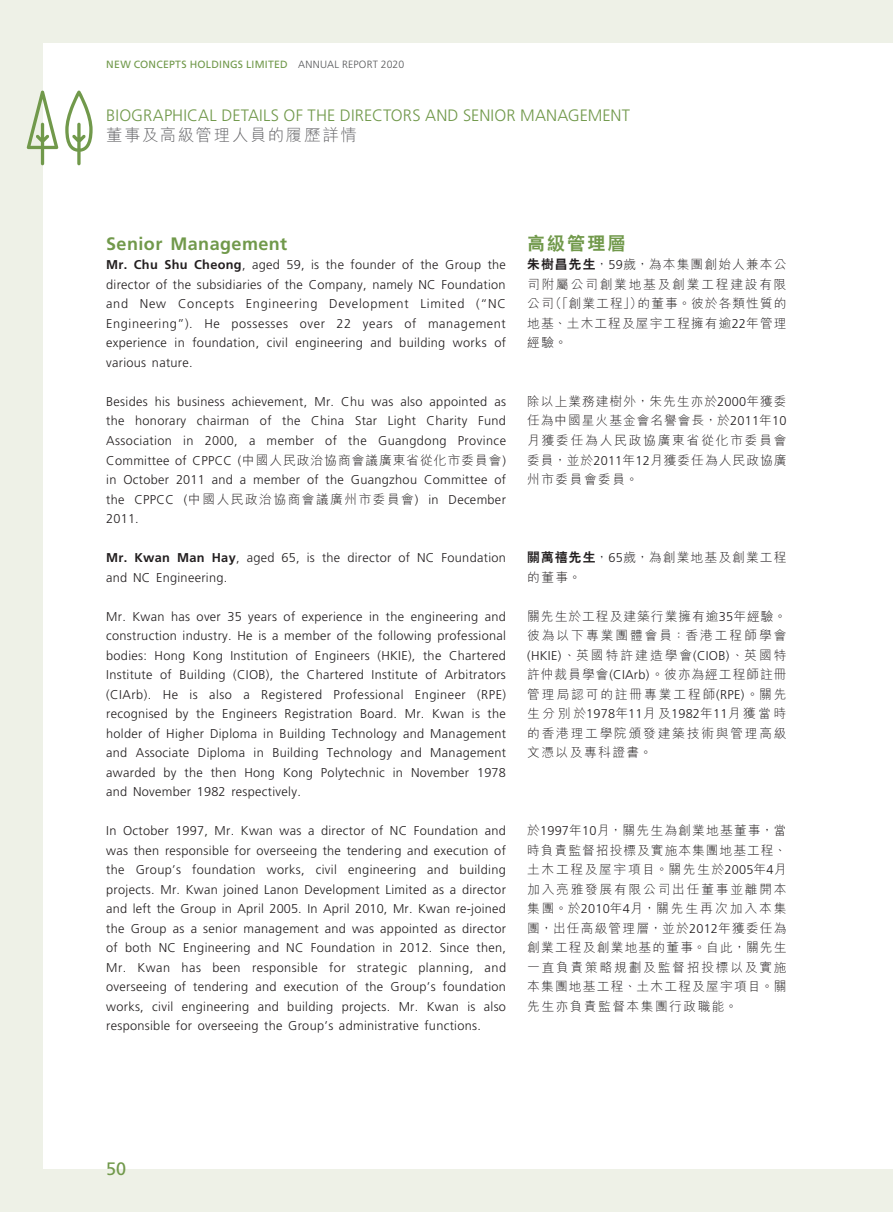
<style>
.page{position:relative;width:893px;height:1212px;background:#fff}
.page>*{position:absolute;margin:0;border:0;box-sizing:border-box;transform-origin:0 0}
._03_H1{font:700 18px "Frutiger LT Std";letter-spacing:.025em;color:#71994b}
._03_H1-2{font:800 18px "C Hei 2 HK";letter-spacing:.115em;color:#71994b}
.t1{font:18px "Frutiger LT Std";color:#71994b}
.t2{font:300 16.5px "Frutiger LT Std";letter-spacing:.005em;color:#71994b}
.t3{font:300 16.5px "M Hei HK";letter-spacing:.095em;color:#636366}
._01_Body_Text{font:300 12.75px/19.5px "Frutiger LT Std";letter-spacing:.025em;color:#231f20;text-align:justify}
._01_Body_Text-2{font:300 12.75px/19.5px "M Hei HK";letter-spacing:.115em;color:#231f20;text-align:justify}
._01_Body_Text-3{font:300 12.75px/19.5px "M Hei HK";letter-spacing:.09em;color:#231f20}
.t4{font:10.5px "Frutiger LT Std";letter-spacing:.02em;color:#71994b}
.s1{font-weight:300;color:#57585a}
.s2{font-weight:700}
.s3{font-family:"M Hei HK"}
.s4{font-family:"C Hei 2 HK";font-weight:800}
.s5{font-family:"Frutiger LT Std"}
</style>
<div class="page">
<div style="left:0;top:1169px;width:893px;height:43px;background:#eef1e7"></div>
<div style="left:0;top:0;width:893px;height:43px;background:#eef1e7"></div>
<div style="left:0;top:0;width:43px;height:1212px;background:#eef1e7"></div>
<svg style="left:27px;top:91px;width:31px;height:74px"></svg>
<svg style="left:65px;top:91px;width:28px;height:74px"></svg>
<p class="t4" style="left:106px;top:58px;width:299px">NEW CONCEPTS HOLDINGS LIMITED <span class="s1">ANNUAL REPORT 2020</span></p>
<p class="t2" style="left:106px;top:106px;width:525px">BIOGRAPHICAL DETAILS OF THE DIRECTORS AND SENIOR MANAGEMENT</p>
<p class="t3" style="left:106px;top:123px;width:252px">董事及高級管理人員的履歷詳情</p>
<p class="_03_H1" style="left:106px;top:233px;width:183px">Senior Management</p>
<p class="_01_Body_Text" style="left:106px;top:255px;width:401px"><span class="s2">Mr. Chu Shu Cheong</span>, aged 59, is the founder of the Group the director of the subsidiaries of the Company, namely NC Foundation and New Concepts Engineering Development Limited (“NC Engineering”). He possesses over 22 years of management experience in foundation, civil engineering and building works of various nature.</p>
<p class="_01_Body_Text" style="left:106px;top:392px;width:401px">Besides his business achievement, Mr. Chu was also appointed as the honorary chairman of the China Star Light Charity Fund Association in 2000, a member of the Guangdong Province Committee of CPPCC (<span class="s3">中國人民政治協商會議廣東省從化市委員會</span>) in October 2011 and a member of the Guangzhou Committee of the CPPCC (<span class="s3">中國人民政治協商會議廣州市委員會</span>) in December 2011.</p>
<p class="_01_Body_Text" style="left:106px;top:548px;width:401px"><span class="s2">Mr. Kwan Man Hay</span>, aged 65, is the director of NC Foundation and NC Engineering.</p>
<p class="_01_Body_Text" style="left:106px;top:606px;width:401px">Mr. Kwan has over 35 years of experience in the engineering and construction industry. He is a member of the following professional bodies: Hong Kong Institution of Engineers (HKIE), the Chartered Institute of Building (CIOB), the Chartered Institute of Arbitrators (CIArb). He is also a Registered Professional Engineer (RPE) recognised by the Engineers Registration Board. Mr. Kwan is the holder of Higher Diploma in Building Technology and Management and Associate Diploma in Building Technology and Management awarded by the then Hong Kong Polytechnic in November 1978 and November 1982 respectively.</p>
<p class="_01_Body_Text" style="left:106px;top:821px;width:401px">In October 1997, Mr. Kwan was a director of NC Foundation and was then responsible for overseeing the tendering and execution of the Group’s foundation works, civil engineering and building projects. Mr. Kwan joined Lanon Development Limited as a director and left the Group in April 2005. In April 2010, Mr. Kwan re-joined the Group as a senior management and was appointed as director of both NC Engineering and NC Foundation in 2012. Since then, Mr. Kwan has been responsible for strategic planning, and overseeing of tendering and execution of the Group’s foundation works, civil engineering and building projects. Mr. Kwan is also responsible for overseeing the Group’s administrative functions.</p>
<p class="_03_H1-2" style="left:527px;top:231px;width:100px">高級管理層</p>
<p class="_01_Body_Text-2" style="left:527px;top:255px;width:261px"><span class="s4">朱樹昌先生</span>，<span class="s5">59</span>歲，為本集團創始人兼本公司附屬公司創業地基及創業工程建設有限公司（「創業工程」）的董事。彼於各類性質的地基、土木工程及屋宇工程擁有逾<span class="s5">22</span>年管理經驗。</p>
<p class="_01_Body_Text-2" style="left:527px;top:391px;width:261px">除以上業務建樹外，朱先生亦於<span class="s5">2000</span>年獲委任為中國星火基金會名譽會長，於<span class="s5">2011</span>年<span class="s5">10</span>月獲委任為人民政協廣東省從化市委員會委員，並於<span class="s5">2011</span>年<span class="s5">12</span>月獲委任為人民政協廣州市委員會委員。</p>
<p class="_01_Body_Text-3" style="left:527px;top:547px;width:261px"><span class="s4">關萬禧先生</span>，<span class="s5">65</span>歲，為創業地基及創業工程的董事。</p>
<p class="_01_Body_Text-2" style="left:527px;top:606px;width:261px">關先生於工程及建築行業擁有逾<span class="s5">35</span>年經驗。彼為以下專業團體會員：香港工程師學會<span class="s5">(HKIE)</span>、英國特許建造學會<span class="s5">(CIOB)</span>、英國特許仲裁員學會<span class="s5">(CIArb)</span>。彼亦為經工程師註冊管理局認可的註冊專業工程師<span class="s5">(RPE)</span>。關先生分別於<span class="s5">1978</span>年<span class="s5">11</span>月及<span class="s5">1982</span>年<span class="s5">11</span>月獲當時的香港理工學院頒發建築技術與管理高級文憑以及專科證書。</p>
<p class="_01_Body_Text-2" style="left:527px;top:820px;width:261px">於<span class="s5">1997</span>年<span class="s5">10</span>月，關先生為創業地基董事，當時負責監督招投標及實施本集團地基工程、土木工程及屋宇項目。關先生於<span class="s5">2005</span>年<span class="s5">4</span>月加入亮雅發展有限公司出任董事並離開本集團。於<span class="s5">2010</span>年<span class="s5">4</span>月，關先生再次加入本集團，出任高級管理層，並於<span class="s5">2012</span>年獲委任為創業工程及創業地基的董事。自此，關先生一直負責策略規劃及監督招投標以及實施本集團地基工程、土木工程及屋宇項目。關先生亦負責監督本集團行政職能。</p>
<h1 class="t1" style="left:106px;top:1158px;width:22px">50</h1>
</div>
